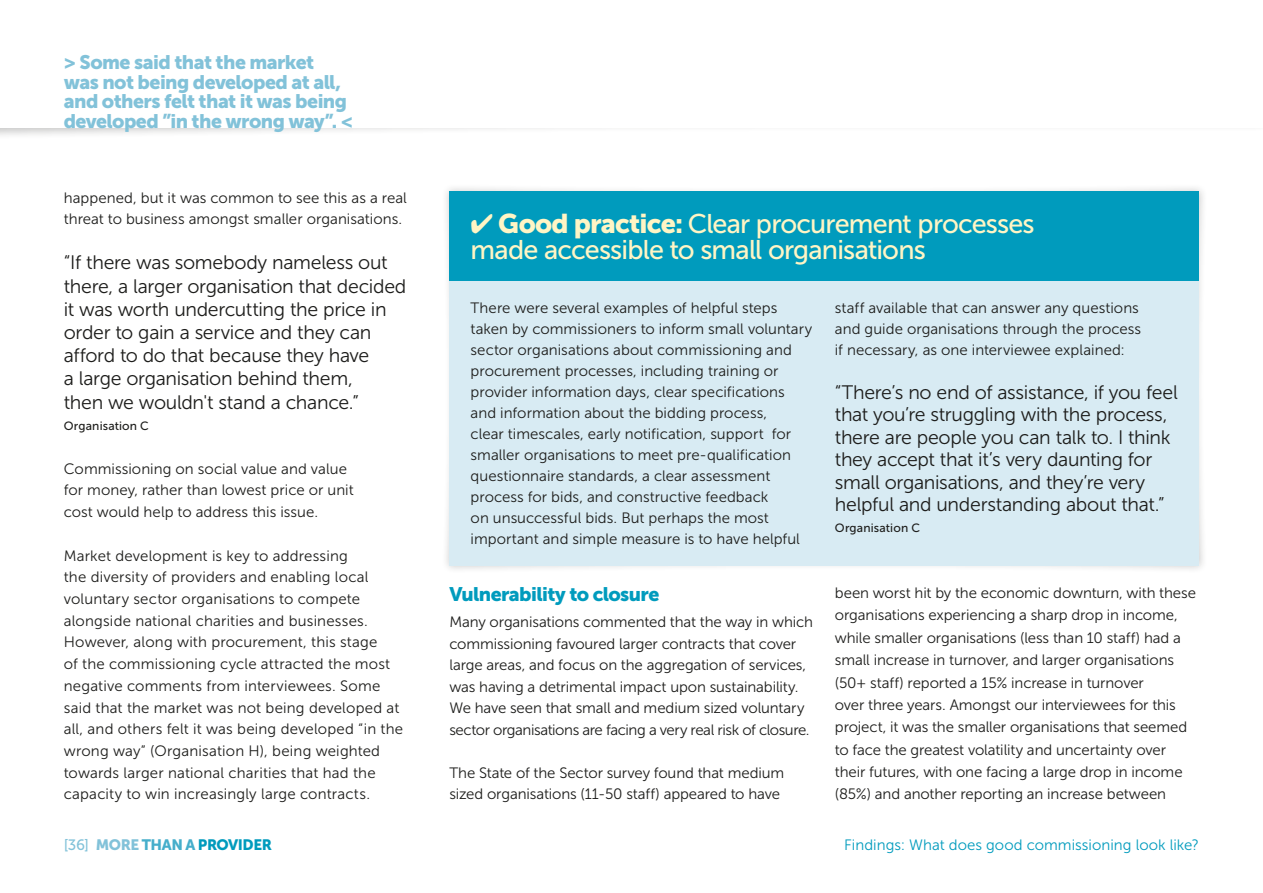
<style>
.page{position:relative;width:1263px;height:893px;background:#fff}
.page>*{position:absolute;margin:0;border:0;box-sizing:border-box;transform-origin:0 0}
.t1{font:27px/26.2px "Museo Sans 500";letter-spacing:-.03em;color:#fff5c5}
.t2{font:19.5px/23.2px "Museo Sans 300";letter-spacing:-.015em;color:#1d1d1b}
.t3{font:19.5px/19.5px "Museo Sans 900";letter-spacing:-.03em;color:#82c2d9}
.t4{font:19.5px "Museo Sans 900";letter-spacing:-.03em;color:#009bbd}
.t5{font:15px/21.8px "Museo Sans 300";color:#1d1d1b}
.t6{font:15px "Museo Sans 300";letter-spacing:.005em;color:#009bbd}
.t7{font:15px "Museo Sans 900";letter-spacing:-.03em;color:#009bbd}
.t8{font:12px "Museo Sans 500";letter-spacing:.015em;color:#1d1d1b}
.s1{font-family:"Museo Sans 500";color:#82c2d9}
.s2{color:#82c2d9}
.s3{color:#46aecb}
.s4{font-family:"Museo Sans 900"}
</style>
<div class="page">
<div style="left:0;top:0;width:1263px;height:140px;background:#1d1d1b;opacity:.25"></div>
<div style="left:0;top:0;width:1263px;height:128px;background:#fff"></div>
<div style="left:442px;top:184px;width:765px;height:390px;background:#1d1d1b;opacity:.25"></div>
<div style="left:449px;top:191px;width:750px;height:90px;background:#009bbd"></div>
<div style="left:449px;top:281px;width:750px;height:285px;background:#d8ebf3"></div>
<h2 class="t3" style="left:64px;top:52px;width:291px">&gt; Some said that the market was not being developed at all, and others felt that it was being developed ”in the wrong way”. &lt;</h2>
<p class="t5" style="left:64px;top:187px;width:345px">happened, but it was common to see this as a real threat to business amongst smaller organisations.</p>
<p class="t2" style="left:64px;top:251px;width:344px">“If there was somebody nameless out there, a larger organisation that decided it was worth undercutting the price in order to gain a service and they can afford to do that because they have<br>a large organisation behind them,<br>then we wouldn't stand a chance.”</p>
<p class="t8" style="left:64px;top:419px;width:87px">Organisation C</p>
<p class="t5" style="left:64px;top:458px;width:291px">Commissioning on social value and value for money, rather than lowest price or unit cost would help to address this issue.</p>
<p class="t5" style="left:64px;top:545px;width:341px">Market development is key to addressing<br>the diversity of providers and enabling local voluntary sector organisations to compete alongside national charities and businesses.<br>However, along with procurement, this stage<br>of the commissioning cycle attracted the most negative comments from interviewees. Some said that the market was not being developed at all, and others felt it was being developed “in the wrong way” (Organisation H), being weighted towards larger national charities that had the capacity to win increasingly large contracts.</p>
<p class="t7" style="left:64px;top:837px;width:210px"><span class="s1">[36]</span> <span class="s2">MORE</span> <span class="s3">THAN A</span> PROVIDER</p>
<h1 class="t1" style="left:471px;top:211px;width:566px">✔ <span class="s4">Good practice:</span> Clear procurement processes made accessible to small organisations</h1>
<p class="t5" style="left:471px;top:298px;width:343px;line-height:21px">There were several examples of helpful steps taken by commissioners to inform small voluntary sector organisations about commissioning and procurement processes, including training or provider information days, clear specifications and information about the bidding process,<br>clear timescales, early notification, support for smaller organisations to meet pre-qualification questionnaire standards, a clear assessment process for bids, and constructive feedback<br>on unsuccessful bids. But perhaps the most important and simple measure is to have helpful</p>
<p class="t5" style="left:835px;top:298px;width:308px;line-height:21px">staff available that can answer any questions and guide organisations through the process if necessary, as one interviewee explained:</p>
<p class="t2" style="left:835px;top:381px;width:344px;line-height:22.5px">“There’s no end of assistance, if you feel that you’re struggling with the process, there are people you can talk to. I think they accept that it’s very daunting for small organisations, and they’re very helpful and understanding about that.”</p>
<p class="t8" style="left:835px;top:521px;width:87px">Organisation C</p>
<h2 class="t4" style="left:449px;top:583px;width:211px">Vulnerability to closure</h2>
<p class="t5" style="left:449px;top:611px;width:365px">Many organisations commented that the way in which commissioning favoured larger contracts that cover large areas, and focus on the aggregation of services, was having a detrimental impact upon sustainability.<br>We have seen that small and medium sized voluntary sector organisations are facing a very real risk of closure.</p>
<p class="t5" style="left:449px;top:762px;width:336px">The State of the Sector survey found that medium sized organisations (11-50 staff) appeared to have</p>
<p class="t5" style="left:835px;top:582px;width:363px;line-height:22.4px">been worst hit by the economic downturn, with these organisations experiencing a sharp drop in income, while smaller organisations (less than 10 staff) had a small increase in turnover, and larger organisations (50+ staff) reported a 15% increase in turnover<br>over three years. Amongst our interviewees for this project, it was the smaller organisations that seemed to face the greatest volatility and uncertainty over their futures, with one facing a large drop in income (85%) and another reporting an increase between</p>
<p class="t6" style="left:844px;top:837px;width:356px">Findings: What does good commissioning look like?</p>
</div>
